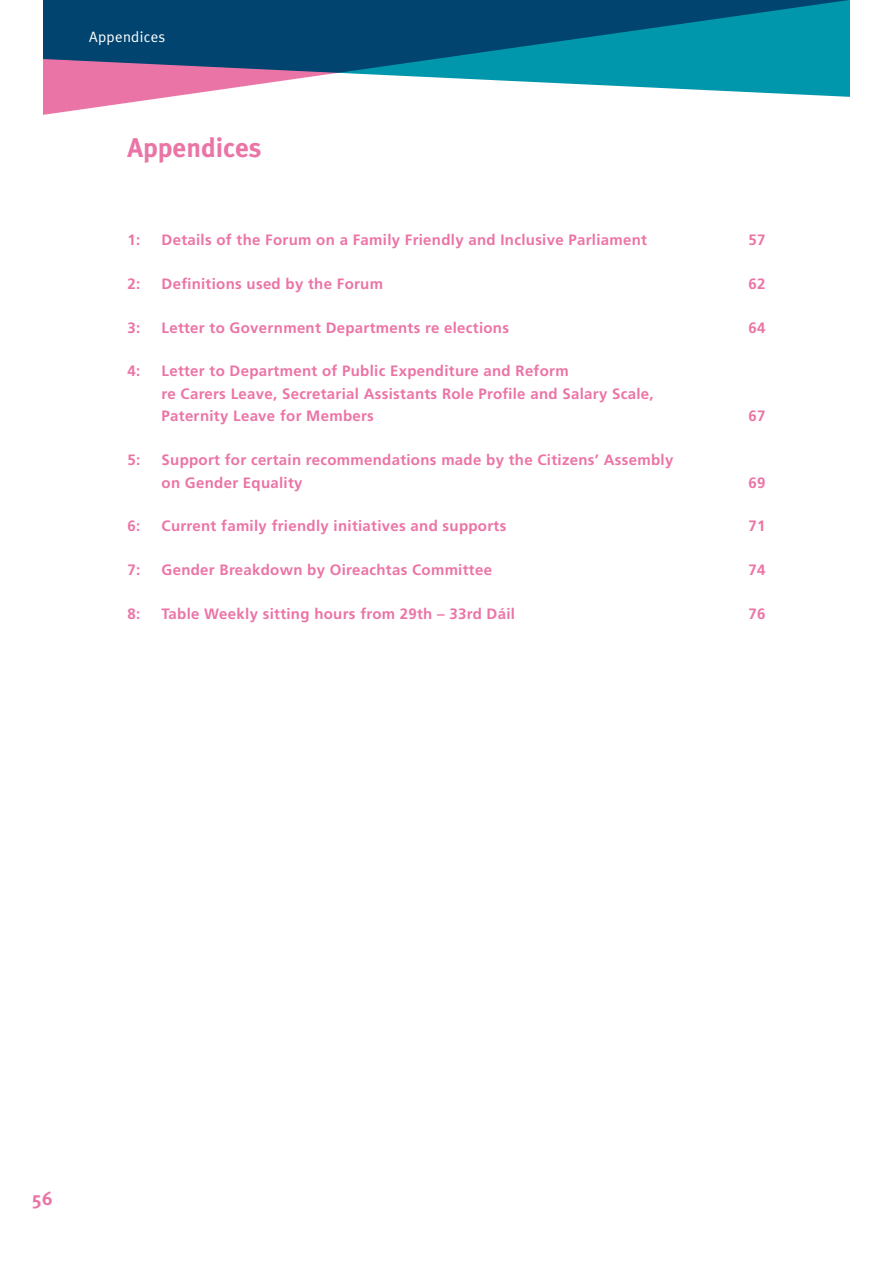
<style>
.page{position:relative;width:893px;height:1263px;background:#fff}
.page>*{position:absolute;margin:0;border:0;box-sizing:border-box;transform-origin:0 0}
.H1__2{font:700 27px "Meta Plus";color:#eb74a6}
.t1{font:700 18.9px "Meta Plus";color:#eb74a6}
.t2{font:700 15px/22.5px "Frutiger LT Std";letter-spacing:.02em;color:#eb74a6}
.t3{font:15px "Meta Plus Normal";letter-spacing:.02em;color:#fff}
</style>
<div class="page">
<svg style="left:43px;top:0;width:807px;height:115px"></svg>
<p class="t3" style="left:89px;top:28px;width:78px">Appendices</p>
<p class="H1__2" style="left:128px;top:132px;width:136px">Appendices</p>
<h3 class="t2" style="left:128px;top:229px;width:14px">1:</h3>
<h3 class="t2" style="left:162px;top:229px;width:487px">Details of the Forum on a Family Friendly and Inclusive Parliament</h3>
<h3 class="t2" style="left:748px;top:229px;width:18px">57</h3>
<h3 class="t2" style="left:128px;top:272px;width:14px">2:</h3>
<h3 class="t2" style="left:162px;top:272px;width:223px">Definitions used by the Forum</h3>
<h3 class="t2" style="left:748px;top:272px;width:18px">62</h3>
<h3 class="t2" style="left:128px;top:316px;width:14px">3:</h3>
<h3 class="t2" style="left:162px;top:316px;width:349px">Letter to Government Departments re elections</h3>
<h3 class="t2" style="left:748px;top:316px;width:18px">64</h3>
<h3 class="t2" style="left:128px;top:360px;width:14px">4:</h3>
<h3 class="t2" style="left:162px;top:360px;width:494px">Letter to Department of Public Expenditure and Reform<br>re Carers Leave, Secretarial Assistants Role Profile and Salary Scale,<br>Paternity Leave for Members</h3>
<h3 class="t2" style="left:748px;top:405px;width:18px">67</h3>
<h3 class="t2" style="left:128px;top:449px;width:14px">5:</h3>
<h3 class="t2" style="left:162px;top:449px;width:513px">Support for certain recommendations made by the Citizens’ Assembly on Gender Equality</h3>
<h3 class="t2" style="left:748px;top:471px;width:18px">69</h3>
<h3 class="t2" style="left:128px;top:515px;width:14px">6:</h3>
<h3 class="t2" style="left:162px;top:515px;width:346px">Current family friendly initiatives and supports</h3>
<h3 class="t2" style="left:748px;top:515px;width:18px">71</h3>
<h3 class="t2" style="left:128px;top:559px;width:14px">7:</h3>
<h3 class="t2" style="left:162px;top:559px;width:332px">Gender Breakdown by Oireachtas Committee</h3>
<h3 class="t2" style="left:748px;top:559px;width:18px">74</h3>
<h3 class="t2" style="left:128px;top:603px;width:14px">8:</h3>
<h3 class="t2" style="left:162px;top:603px;width:355px">Table Weekly sitting hours from 29th – 33rd Dáil</h3>
<h3 class="t2" style="left:748px;top:603px;width:18px">76</h3>
<p class="t1" style="left:32px;top:1188px;width:22px">56</p>
</div>
